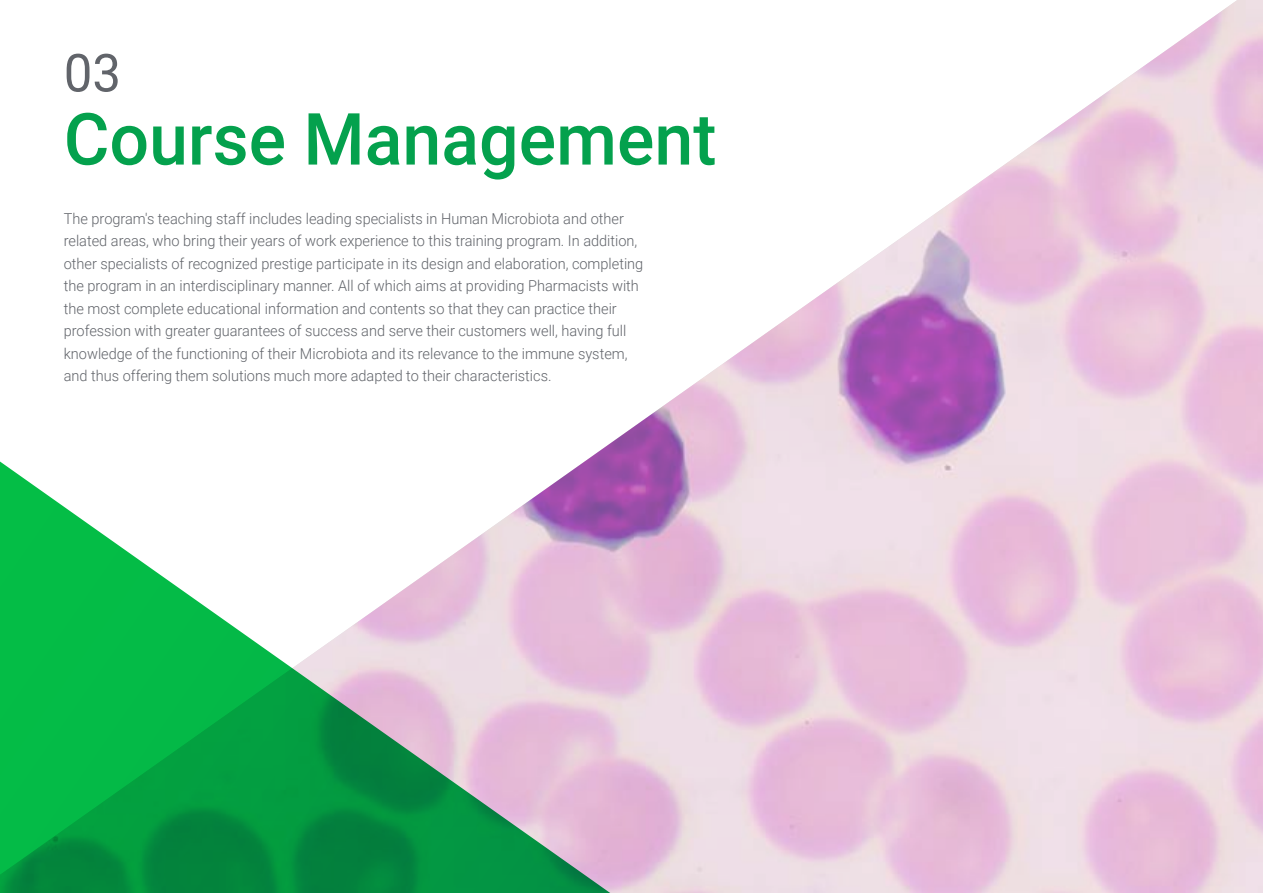
<style>
.page{position:relative;width:1263px;height:893px;background:#fff}
.page>*{position:absolute;margin:0;border:0;box-sizing:border-box;transform-origin:0 0}
.t1{font:500 72px "Roboto";color:#04a14d}
.t2{font:52.5px "Roboto";color:#61646a}
.t3{font:300 15px/22.5px "Roboto";color:#61646a}
</style>
<div class="page">
<img style="left:606px;top:0;width:657px;height:893px">
<svg style="left:0;top:446px;width:640px;height:447px"></svg>
<h2 class="t2" style="left:64px;top:36px;width:59px">03</h2>
<h1 class="t1" style="left:64px;top:89px;width:654px">Course Management</h1>
<p class="t3" style="left:64px;top:207px;width:581px">The program's teaching staff includes leading specialists in Human Microbiota and other related areas, who bring their years of work experience to this training program. In addition, other specialists of recognized prestige participate in its design and elaboration, completing the program in an interdisciplinary manner. All of which aims at providing Pharmacists with the most complete educational information and contents so that they can practice their profession with greater guarantees of success and serve their customers well, having full knowledge of the functioning of their Microbiota and its relevance to the immune system, and thus offering them solutions much more adapted to their characteristics.</p>
</div>
